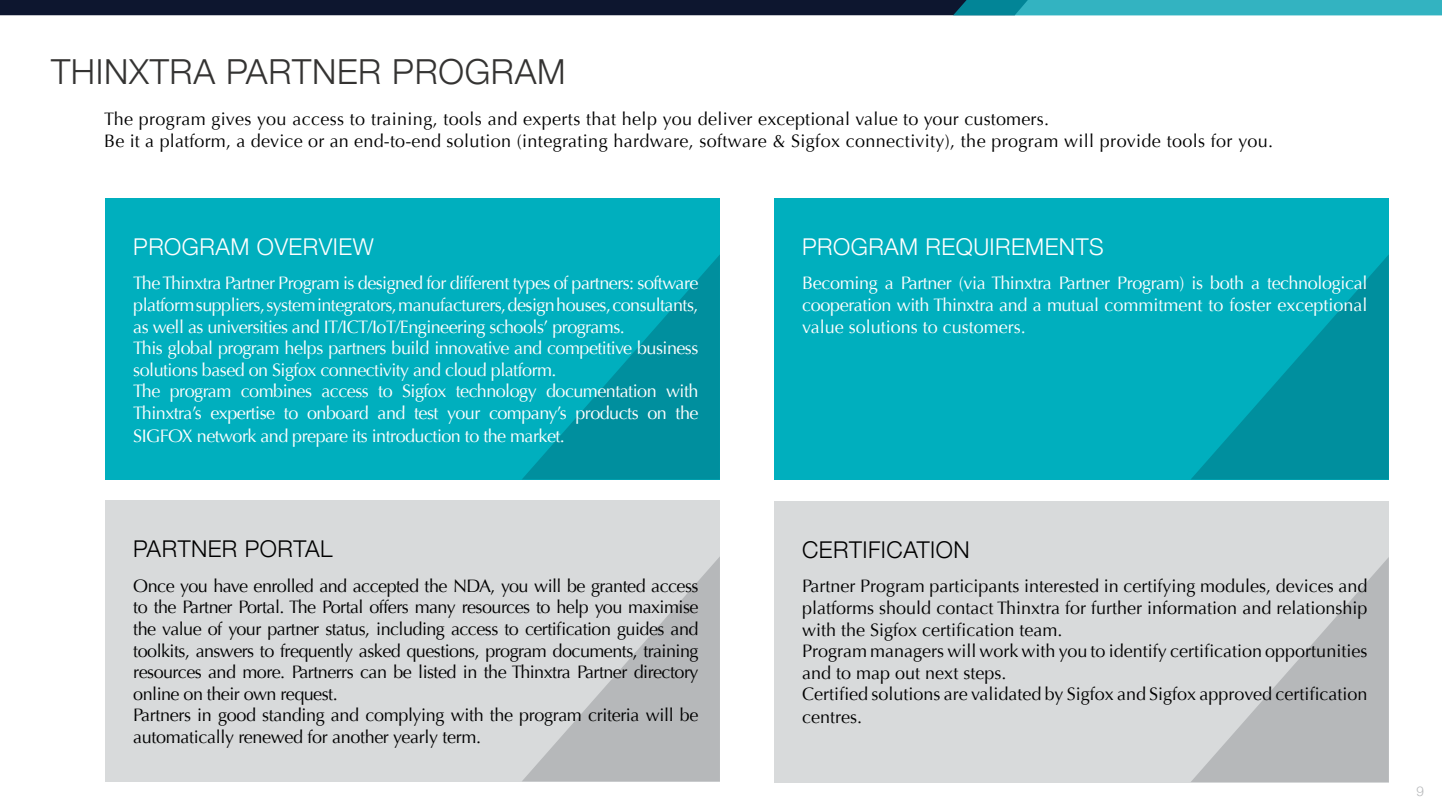
<style>
.page{position:relative;width:1442px;height:808px;background:#fff}
.page>*{position:absolute;margin:0;border:0;box-sizing:border-box;transform-origin:0 0}
.t1{font:300 34.5px "Helvetica Neue";letter-spacing:.02em;color:#343332}
.t2{font:300 23.1px "Helvetica Neue";letter-spacing:.02em;color:#fff}
.t3{font:300 23.1px "Helvetica Neue";letter-spacing:.02em;color:#000}
.t4{font:18px/21.8px "Optima";letter-spacing:-.03em;color:#fff}
.t5{font:18px/21.6px "Optima";letter-spacing:-.03em;color:#000}
.t6{font:18px/21.8px "Optima";color:#000}
.t7{font:18px/21.6px "Optima";letter-spacing:.02em;color:#000}
.t8{font:300 13.5px "Helvetica Neue";color:#b6b8ba}
</style>
<div class="page">
<svg style="left:0;top:0;width:1441px;height:15px;background:#17485d"></svg>
<div style="left:105px;top:501px;width:615px;height:281px;background:#d8dadb"></div>
<svg style="left:522px;top:557px;width:198px;height:224px"></svg>
<div style="left:105px;top:198px;width:615px;height:281px;background:#00afbe"></div>
<svg style="left:522px;top:255px;width:198px;height:224px"></svg>
<div style="left:774px;top:198px;width:614px;height:281px;background:#00afbe"></div>
<svg style="left:1191px;top:256px;width:197px;height:223px"></svg>
<div style="left:774px;top:501px;width:614px;height:281px;background:#d8dadb"></div>
<svg style="left:1191px;top:558px;width:197px;height:224px"></svg>
<h1 class="t1" style="left:51px;top:51px;width:516px">THINXTRA PARTNER PROGRAM</h1>
<p class="t7" style="left:104px;top:109px;width:1170px">The program gives you access to training, tools and experts that help you deliver exceptional value to your customers.<br>Be it a platform, a device or an end-to-end solution (integrating hardware, software &amp; Sigfox connectivity), the program will provide tools for you.</p>
<p class="t2" style="left:133px;top:233px;width:242px">PROGRAM OVERVIEW</p>
<p class="t4" style="left:133px;top:273px;width:567px">The Thinxtra Partner Program is designed for different types of partners: software platform suppliers, system integrators, manufacturers, design houses, consultants, as well as universities and IT/ICT/IoT/Engineering schools’ programs.<br>This global program helps partners build innovative and competitive business solutions based on Sigfox connectivity and cloud platform.<br>The program combines access to Sigfox technology documentation with Thinxtra’s expertise to onboard and test your company’s products on the SIGFOX network and prepare its introduction to the market.</p>
<p class="t3" style="left:133px;top:535px;width:201px">PARTNER PORTAL</p>
<p class="t5" style="left:133px;top:575px;width:567px">Once you have enrolled and accepted the NDA, you will be granted access to the Partner Portal. The Portal offers many resources to help you maximise the value of your partner status, including access to certification guides and toolkits, answers to frequently asked questions, program documents, training resources and more. Partnerrs can be listed in the Thinxtra Partner directory online on their own request.<br>Partners in good standing and complying with the program criteria will be automatically renewed for another yearly term.</p>
<p class="t2" style="left:802px;top:233px;width:303px">PROGRAM REQUIREMENTS</p>
<p class="t4" style="left:802px;top:273px;width:567px;text-align:justify">Becoming a Partner (via Thinxtra Partner Program) is both a technological cooperation with Thinxtra and a mutual commitment to foster exceptional value solutions to customers.</p>
<p class="t3" style="left:802px;top:536px;width:169px">CERTIFICATION</p>
<p class="t6" style="left:802px;top:576px;width:567px">Partner Program participants interested in certifying modules, devices and platforms should contact Thinxtra for further information and relationship with the Sigfox certification team.<br>Program managers will work with you to identify certification opportunities and to map out next steps.<br>Certified solutions are validated by Sigfox and Sigfox approved certification centres.</p>
<p class="t8" style="left:1416px;top:782px;width:9px">9</p>
</div>
